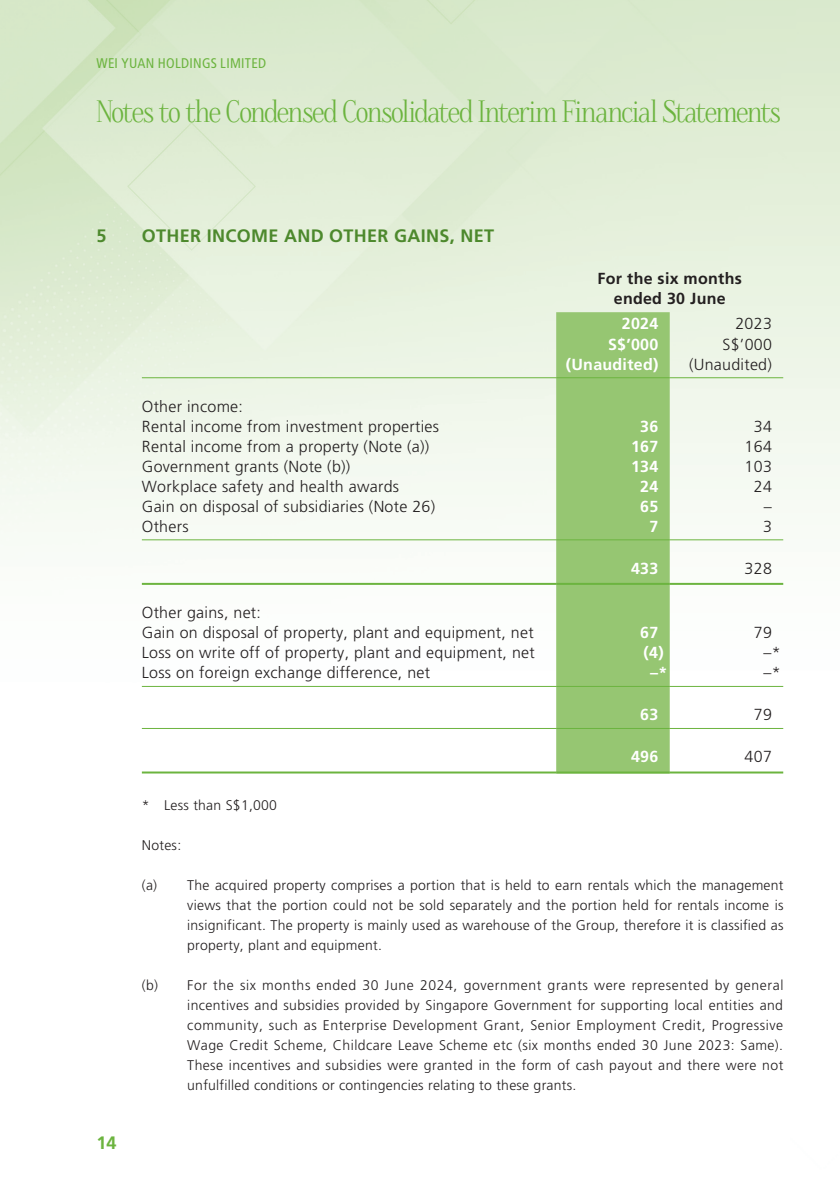
<style>
.page{position:relative;width:840px;height:1191px;background:#fff}
.page>*{position:absolute;margin:0;border:0;box-sizing:border-box;transform-origin:0 0}
.t1{font:30px "Foglihten";letter-spacing:-.06em;color:#6cb43f;scale:.85 1}
._01_H1{font:700 18px "Frutiger LT Std";letter-spacing:.015em;color:#4d892d}
.t2{font:700 18px "Frutiger LT Std";color:#6cb43f}
._50_Table_txt{font:300 16px "Frutiger LT Std";letter-spacing:.015em;color:#231f20}
._50_Table_txt-2{font:700 16px "Frutiger LT Std";letter-spacing:.015em;color:#fff}
._50_Table_txt-3{font:700 16px "Frutiger LT Std";letter-spacing:.015em;color:#231f20}
._06_Notes{font:300 14px/20px "Frutiger LT Std";letter-spacing:.015em;color:#231f20;text-align:justify}
.t3{font:condensed 14px "Frutiger LT Std";letter-spacing:.02em;color:#6cb43f}
</style>
<div class="page">
<img style="left:0;top:0;width:839px;height:774px">
<div style="left:556px;top:312px;width:113px;height:459px;background:#96c672"></div>
<hr style="left:142px;top:377px;width:414px;height:1px;background:#6cb43f">
<hr style="left:556px;top:377px;width:113px;height:1px;background:#6cb43f">
<hr style="left:669px;top:377px;width:113px;height:1px;background:#6cb43f">
<hr style="left:142px;top:539px;width:414px;height:1px;background:#6cb43f">
<hr style="left:556px;top:539px;width:113px;height:1px;background:#6cb43f">
<hr style="left:669px;top:539px;width:113px;height:1px;background:#6cb43f">
<hr style="left:142px;top:583px;width:414px;height:2px;background:#6cb43f">
<hr style="left:556px;top:583px;width:113px;height:2px;background:#6cb43f">
<hr style="left:669px;top:583px;width:113px;height:2px;background:#6cb43f">
<hr style="left:142px;top:686px;width:414px;height:1px;background:#6cb43f">
<hr style="left:556px;top:686px;width:113px;height:1px;background:#6cb43f">
<hr style="left:669px;top:686px;width:113px;height:1px;background:#6cb43f">
<hr style="left:142px;top:728px;width:414px;height:1px;background:#6cb43f">
<hr style="left:556px;top:728px;width:113px;height:1px;background:#6cb43f">
<hr style="left:669px;top:728px;width:113px;height:1px;background:#6cb43f">
<hr style="left:142px;top:771px;width:414px;height:2px;background:#6cb43f">
<hr style="left:556px;top:771px;width:113px;height:2px;background:#6cb43f">
<hr style="left:669px;top:771px;width:113px;height:2px;background:#6cb43f">
<p class="t3" style="left:96px;top:55px;width:171px">WEI YUAN HOLDINGS LIMITED</p>
<h1 class="t1" style="left:96px;top:95px;width:806px">Notes to the Condensed Consolidated Interim Financial Statements</h1>
<p class="_01_H1" style="left:96px;top:225px;width:12px">5</p>
<p class="_01_H1" style="left:142px;top:225px;width:353px">OTHER INCOME AND OTHER GAINS, NET</p>
<p class="_50_Table_txt-3" style="left:597px;top:269px;width:146px">For the six months</p>
<p class="_50_Table_txt-3" style="left:613px;top:289px;width:113px">ended 30 June</p>
<p class="_50_Table_txt-2" style="left:621px;top:314px;width:38px">2024</p>
<p class="_50_Table_txt" style="left:735px;top:315px;width:38px">2023</p>
<p class="_50_Table_txt-2" style="left:607px;top:334px;width:52px">S$’000</p>
<p class="_50_Table_txt" style="left:722px;top:335px;width:51px">S$’000</p>
<p class="_50_Table_txt-2" style="left:565px;top:354px;width:94px">(Unaudited)</p>
<p class="_50_Table_txt" style="left:688px;top:355px;width:84px">(Unaudited)</p>
<p class="t2" style="left:96px;top:1132px;width:22px">14</p>
<p class="_50_Table_txt" style="left:142px;top:397px;width:103px">Other income:</p>
<p class="_50_Table_txt" style="left:142px;top:417px;width:298px">Rental income from investment properties</p>
<p class="_50_Table_txt-2" style="left:640px;top:416px;width:20px">36</p>
<p class="_50_Table_txt" style="left:753px;top:417px;width:20px">34</p>
<p class="_50_Table_txt" style="left:142px;top:437px;width:289px">Rental income from a property (Note (a))</p>
<p class="_50_Table_txt-2" style="left:630px;top:436px;width:29px">167</p>
<p class="_50_Table_txt" style="left:744px;top:437px;width:29px">164</p>
<p class="_50_Table_txt" style="left:142px;top:457px;width:210px">Government grants (Note (b))</p>
<p class="_50_Table_txt-2" style="left:630px;top:456px;width:29px">134</p>
<p class="_50_Table_txt" style="left:744px;top:457px;width:29px">103</p>
<p class="_50_Table_txt" style="left:142px;top:477px;width:258px">Workplace safety and health awards</p>
<p class="_50_Table_txt-2" style="left:640px;top:476px;width:20px">24</p>
<p class="_50_Table_txt" style="left:753px;top:477px;width:20px">24</p>
<p class="_50_Table_txt" style="left:142px;top:497px;width:295px">Gain on disposal of subsidiaries (Note 26)</p>
<p class="_50_Table_txt-2" style="left:640px;top:496px;width:20px">65</p>
<p class="_50_Table_txt" style="left:763px;top:497px;width:9px">–</p>
<p class="_50_Table_txt" style="left:142px;top:517px;width:48px">Others</p>
<p class="_50_Table_txt-2" style="left:649px;top:516px;width:10px">7</p>
<p class="_50_Table_txt" style="left:762px;top:517px;width:10px">3</p>
<p class="_50_Table_txt-2" style="left:630px;top:558px;width:29px">433</p>
<p class="_50_Table_txt" style="left:744px;top:559px;width:29px">328</p>
<p class="_50_Table_txt" style="left:142px;top:603px;width:121px">Other gains, net:</p>
<p class="_50_Table_txt" style="left:142px;top:623px;width:393px">Gain on disposal of property, plant and equipment, net</p>
<p class="_50_Table_txt-2" style="left:640px;top:623px;width:20px">67</p>
<p class="_50_Table_txt" style="left:753px;top:623px;width:20px">79</p>
<p class="_50_Table_txt" style="left:142px;top:643px;width:394px">Loss on write off of property, plant and equipment, net</p>
<p class="_50_Table_txt-2" style="left:643px;top:643px;width:22px">(4)</p>
<p class="_50_Table_txt" style="left:763px;top:643px;width:19px">–*</p>
<p class="_50_Table_txt" style="left:142px;top:663px;width:289px">Loss on foreign exchange difference, net</p>
<p class="_50_Table_txt-2" style="left:649px;top:663px;width:19px">–*</p>
<p class="_50_Table_txt" style="left:763px;top:663px;width:19px">–*</p>
<p class="_50_Table_txt-2" style="left:640px;top:705px;width:20px">63</p>
<p class="_50_Table_txt" style="left:753px;top:705px;width:20px">79</p>
<p class="_50_Table_txt-2" style="left:630px;top:747px;width:29px">496</p>
<p class="_50_Table_txt" style="left:744px;top:747px;width:29px">407</p>
<p class="_06_Notes" style="left:142px;top:795px;width:136px">* Less than S$1,000</p>
<p class="_06_Notes" style="left:142px;top:835px;width:41px">Notes:</p>
<p class="_06_Notes" style="left:187px;top:875px;width:597px;text-indent:-45px">(a) The acquired property comprises a portion that is held to earn rentals which the management views that the portion could not be sold separately and the portion held for rentals income is insignificant. The property is mainly used as warehouse of the Group, therefore it is classified as property, plant and equipment.</p>
<p class="_06_Notes" style="left:187px;top:975px;width:597px;text-indent:-45px">(b) For the six months ended 30 June 2024, government grants were represented by general incentives and subsidies provided by Singapore Government for supporting local entities and community, such as Enterprise Development Grant, Senior Employment Credit, Progressive Wage Credit Scheme, Childcare Leave Scheme etc (six months ended 30 June 2023: Same).<br>These incentives and subsidies were granted in the form of cash payout and there were not unfulfilled conditions or contingencies relating to these grants.</p>
</div>
